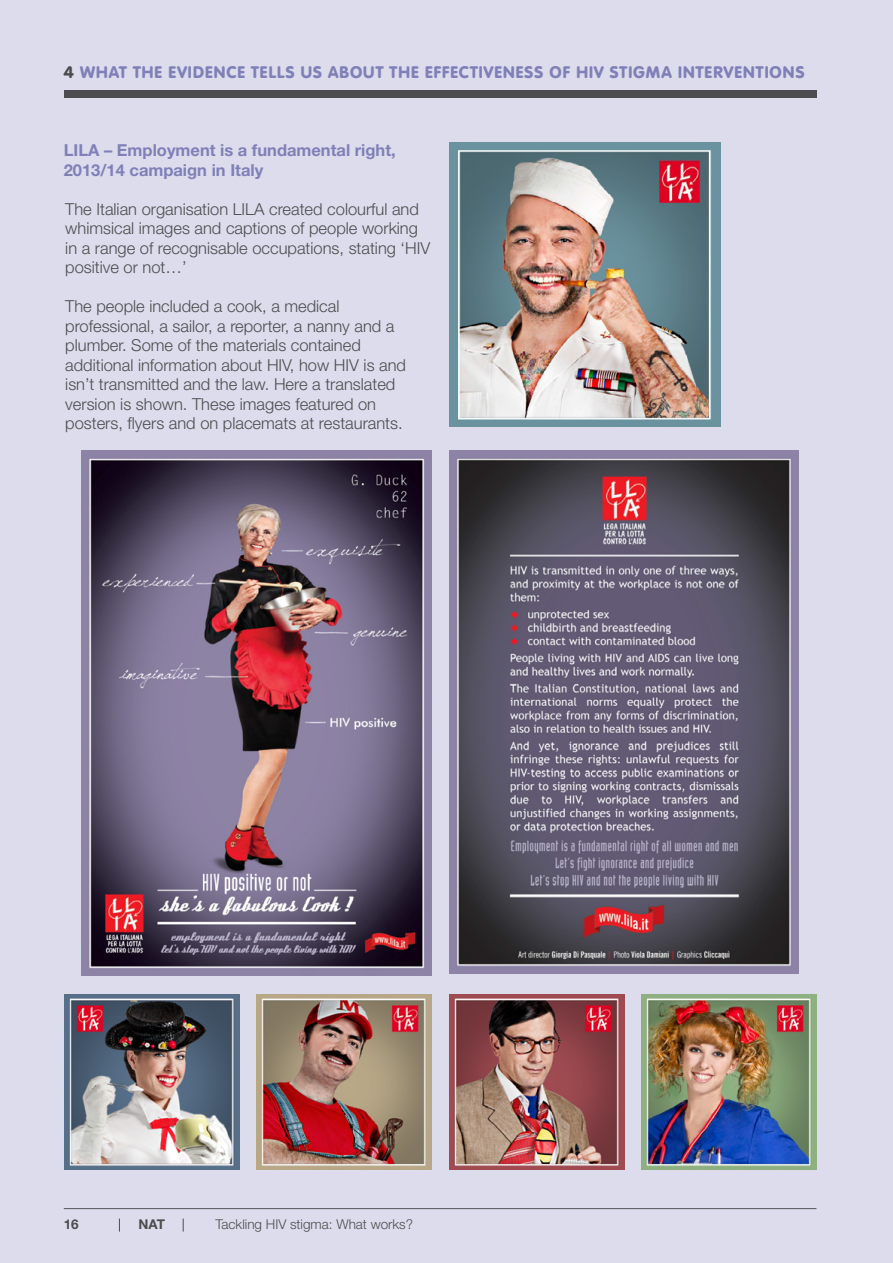
<style>
.page{position:relative;width:893px;height:1263px;background:#dcdcec}
.page>*{position:absolute;margin:0;border:0;box-sizing:border-box;transform-origin:0 0}
.t1{font:300 16.5px/19.5px "Helvetica Neue LT Std";color:#4d4d4f}
.t2{font:900 16.5px "VAG Rounded Std";letter-spacing:.065em;color:#7f80b7}
.t3{font:700 16.5px/19.5px "Helvetica Neue LT Std";color:#7f80b7}
.t4{font:300 13.5px "Helvetica Neue LT Std";color:#4d4d4f}
.t5{font:700 13.5px "Helvetica Neue LT Std";color:#4d4d4f}
.s1{color:#4d4d4f}
</style>
<div class="page">
<img style="left:64px;top:994px;width:175px;height:176px">
<img style="left:450px;top:450px;width:348px;height:524px">
<img style="left:450px;top:143px;width:270px;height:284px">
<img style="left:449px;top:994px;width:175px;height:176px">
<img style="left:82px;top:450px;width:349px;height:525px">
<img style="left:257px;top:994px;width:175px;height:175px">
<img style="left:642px;top:994px;width:175px;height:175px">
<svg style="left:183px;top:1218px;width:1px;height:13px"></svg>
<svg style="left:119px;top:1218px;width:1px;height:13px"></svg>
<hr style="left:64px;top:1208px;width:752px;height:1px;background:#4d4d4f">
<div style="left:64px;top:90px;width:752px;height:8px;background:#4d4d4f"></div>
<p class="t2" style="left:64px;top:62px;width:742px"><span class="s1">4</span> WHAT THE EVIDENCE TELLS US ABOUT THE EFFECTIVENESS OF HIV STIGMA INTERVENTIONS</p>
<p class="t3" style="left:64px;top:140px;width:334px">LILA – Employment is a fundamental right,<br>2013/14 campaign in Italy</p>
<p class="t1" style="left:65px;top:199px;width:366px">The Italian organisation LILA created colourful and whimsical images and captions of people working in a range of recognisable occupations, stating ‘HIV positive or not…’</p>
<p class="t1" style="left:65px;top:296px;width:342px">The people included a cook, a medical professional, a sailor, a reporter, a nanny and a plumber. Some of the materials contained additional information about HIV, how HIV is and isn’t transmitted and the law. Here a translated version is shown. These images featured on posters, flyers and on placemats at restaurants.</p>
<p class="t5" style="left:64px;top:1216px;width:17px">16</p>
<p class="t5" style="left:138px;top:1216px;width:28px">NAT</p>
<p class="t4" style="left:216px;top:1216px;width:199px">Tackling HIV stigma: What works?</p>
</div>
